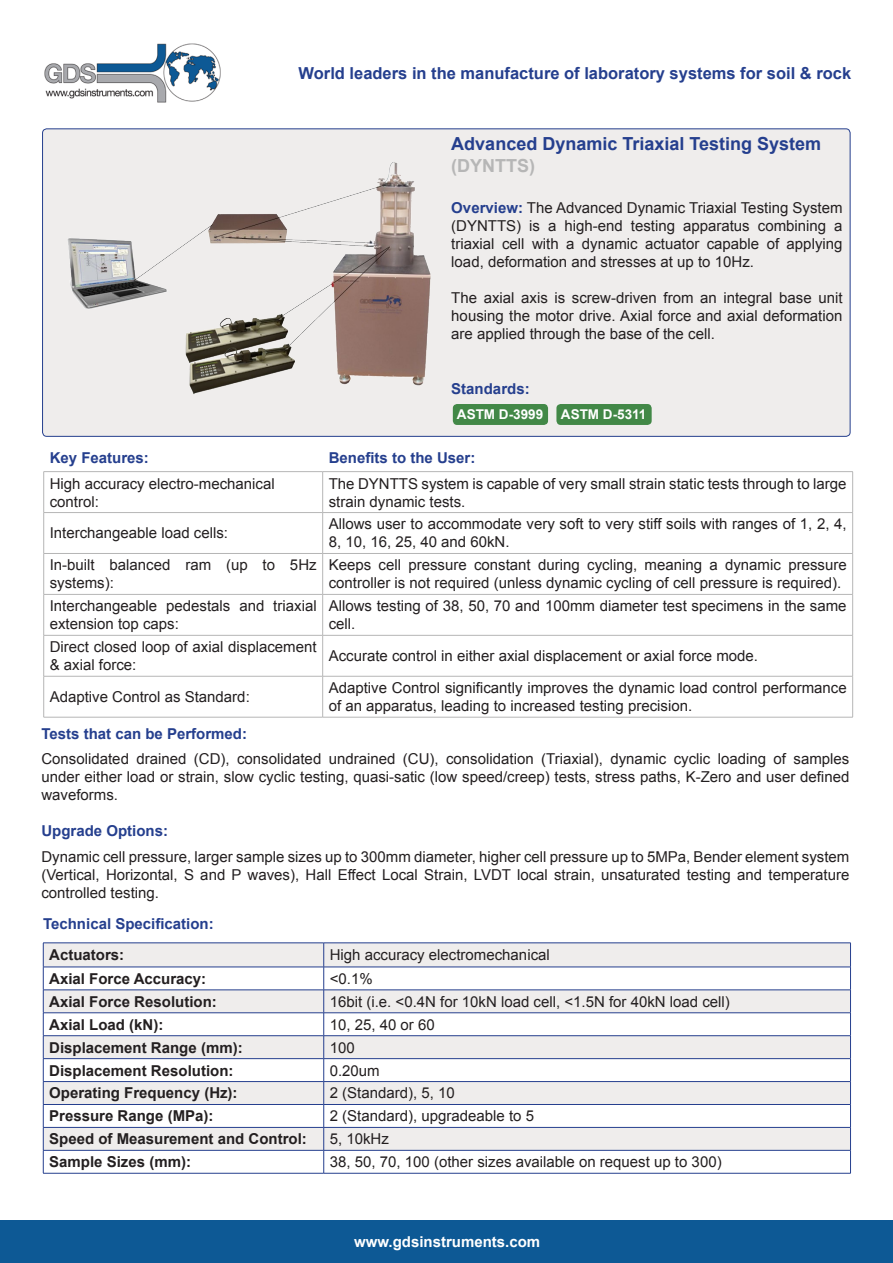
<style>
.page{position:relative;width:893px;height:1263px;background:#fff}
.page>*{position:absolute;margin:0;border:0;box-sizing:border-box;transform-origin:0 0}
.t1{font:700 18px/21.6px "Arial";color:#253f8e}
.t2{font:700 16.5px "Arial";color:#253f8e}
.t3{font:15px/18px "Arial";color:#231f20}
.t4{font:700 15px "Arial";color:#231f20}
.t5{font:700 15px "Arial";color:#253f8e}
.t6{font:700 15px "Arial";color:#fff}
.t7{font:700 13.5px "Arial";color:#fff}
.s1{color:#b6b6b6}
.s2{font-weight:700;color:#253f8e}
</style>
<div class="page">
<div style="left:43px;top:129px;width:807px;height:307px;background:#efedec;border-radius:4px"></div>
<hr style="left:44px;top:471px;width:279px;height:1px;background:#b6b6b6">
<hr style="left:43px;top:472px;width:1px;height:40px;background:#b6b6b6">
<hr style="left:323px;top:471px;width:530px;height:1px;background:#b6b6b6">
<hr style="left:322px;top:472px;width:1px;height:40px;background:#b6b6b6">
<hr style="left:852px;top:472px;width:1px;height:40px;background:#b6b6b6">
<hr style="left:44px;top:512px;width:279px;height:1px;background:#b6b6b6">
<hr style="left:43px;top:513px;width:1px;height:40px;background:#b6b6b6">
<hr style="left:323px;top:512px;width:530px;height:1px;background:#b6b6b6">
<hr style="left:322px;top:513px;width:1px;height:40px;background:#b6b6b6">
<hr style="left:852px;top:513px;width:1px;height:40px;background:#b6b6b6">
<hr style="left:44px;top:553px;width:279px;height:1px;background:#b6b6b6">
<hr style="left:43px;top:554px;width:1px;height:40px;background:#b6b6b6">
<hr style="left:323px;top:553px;width:530px;height:1px;background:#b6b6b6">
<hr style="left:322px;top:554px;width:1px;height:40px;background:#b6b6b6">
<hr style="left:852px;top:554px;width:1px;height:40px;background:#b6b6b6">
<hr style="left:44px;top:594px;width:279px;height:1px;background:#b6b6b6">
<hr style="left:43px;top:595px;width:1px;height:40px;background:#b6b6b6">
<hr style="left:323px;top:594px;width:530px;height:1px;background:#b6b6b6">
<hr style="left:322px;top:595px;width:1px;height:40px;background:#b6b6b6">
<hr style="left:852px;top:595px;width:1px;height:40px;background:#b6b6b6">
<hr style="left:44px;top:635px;width:279px;height:1px;background:#b6b6b6">
<hr style="left:43px;top:635px;width:1px;height:41px;background:#b6b6b6">
<hr style="left:323px;top:635px;width:530px;height:1px;background:#b6b6b6">
<hr style="left:322px;top:635px;width:1px;height:41px;background:#b6b6b6">
<hr style="left:852px;top:635px;width:1px;height:41px;background:#b6b6b6">
<hr style="left:44px;top:676px;width:279px;height:1px;background:#b6b6b6">
<hr style="left:43px;top:676px;width:1px;height:41px;background:#b6b6b6">
<hr style="left:323px;top:676px;width:530px;height:1px;background:#b6b6b6">
<hr style="left:322px;top:676px;width:1px;height:41px;background:#b6b6b6">
<hr style="left:852px;top:676px;width:1px;height:41px;background:#b6b6b6">
<hr style="left:44px;top:717px;width:279px;height:1px;background:#b6b6b6">
<hr style="left:323px;top:717px;width:530px;height:1px;background:#b6b6b6">
<svg style="left:44px;top:943px;width:806px;height:69px;fill:#efedec"></svg>
<div style="left:44px;top:1036px;width:806px;height:22px;background:#efedec"></div>
<svg style="left:44px;top:1059px;width:806px;height:114px"></svg>
<hr style="left:43px;top:942px;width:281px;height:1px;background:#253f8e">
<hr style="left:324px;top:942px;width:527px;height:1px;background:#253f8e">
<hr style="left:43px;top:967px;width:281px;height:1px;background:#253f8e">
<hr style="left:324px;top:967px;width:527px;height:1px;background:#253f8e">
<hr style="left:43px;top:989px;width:281px;height:1px;background:#253f8e">
<hr style="left:324px;top:989px;width:527px;height:1px;background:#253f8e">
<hr style="left:43px;top:1012px;width:281px;height:1px;background:#253f8e">
<hr style="left:324px;top:1012px;width:527px;height:1px;background:#253f8e">
<hr style="left:43px;top:1035px;width:281px;height:1px;background:#253f8e">
<hr style="left:324px;top:1035px;width:527px;height:1px;background:#253f8e">
<hr style="left:43px;top:1058px;width:281px;height:1px;background:#253f8e">
<hr style="left:324px;top:1058px;width:527px;height:1px;background:#253f8e">
<hr style="left:43px;top:1081px;width:281px;height:1px;background:#253f8e">
<hr style="left:324px;top:1081px;width:527px;height:1px;background:#253f8e">
<hr style="left:43px;top:1104px;width:281px;height:1px;background:#253f8e">
<hr style="left:324px;top:1104px;width:527px;height:1px;background:#253f8e">
<hr style="left:43px;top:1127px;width:281px;height:1px;background:#253f8e">
<hr style="left:324px;top:1127px;width:527px;height:1px;background:#253f8e">
<hr style="left:43px;top:1150px;width:281px;height:1px;background:#253f8e">
<svg style="left:43px;top:943px;width:1px;height:230px"></svg>
<hr style="left:324px;top:1150px;width:527px;height:1px;background:#253f8e">
<svg style="left:323px;top:943px;width:1px;height:230px"></svg>
<svg style="left:850px;top:943px;width:1px;height:230px"></svg>
<hr style="left:43px;top:1173px;width:281px;height:1px;background:#253f8e">
<hr style="left:324px;top:1173px;width:527px;height:1px;background:#253f8e">
<img style="left:68px;top:162px;width:363px;height:232px">
<div style="left:453px;top:404px;width:95px;height:21px;background:#428847;border-radius:4px"></div>
<div style="left:556px;top:404px;width:96px;height:21px;background:#428847;border-radius:4px"></div>
<div style="left:0;top:1220px;width:893px;height:43px;background:#0d5995"></div>
<img style="left:44px;top:43px;width:177px;height:60px">
<p class="t2" style="left:299px;top:62px;width:554px">World leaders in the manufacture of laboratory systems for soil &amp; rock</p>
<p class="t1" style="left:451px;top:133px;width:371px">Advanced Dynamic Triaxial Testing System <span class="s1">(DYNTTS)</span></p>
<p class="t3" style="left:451px;top:198px;width:393px;text-align:justify"><span class="s2">Overview:</span> The Advanced Dynamic Triaxial Testing System (DYNTTS) is a high-end testing apparatus combining a triaxial cell with a dynamic actuator capable of applying load, deformation and stresses at up to 10Hz.</p>
<p class="t3" style="left:451px;top:288px;width:393px;text-align:justify">The axial axis is screw-driven from an integral base unit housing the motor drive. Axial force and axial deformation are applied through the base of the cell.</p>
<p class="t5" style="left:451px;top:378px;width:80px">Standards:</p>
<p class="t7" style="left:457px;top:405px;width:88px">ASTM D-3999</p>
<p class="t7" style="left:561px;top:405px;width:87px">ASTM D-5311</p>
<p class="t5" style="left:50px;top:448px;width:101px">Key Features:</p>
<p class="t5" style="left:329px;top:448px;width:148px">Benefits to the User:</p>
<p class="t3" style="left:50px;top:474px;width:227px">High accuracy electro-mechanical control:</p>
<p class="t3" style="left:329px;top:474px;width:519px">The DYNTTS system is capable of very small strain static tests through to large strain dynamic tests.</p>
<p class="t3" style="left:50px;top:524px;width:180px">Interchangeable load cells:</p>
<p class="t3" style="left:329px;top:515px;width:519px">Allows user to accommodate very soft to very stiff soils with ranges of 1, 2, 4,<br>8, 10, 16, 25, 40 and 60kN.</p>
<p class="t3" style="left:50px;top:556px;width:268px">In-built balanced ram (up to 5Hz systems):</p>
<p class="t3" style="left:329px;top:556px;width:519px">Keeps cell pressure constant during cycling, meaning a dynamic pressure controller is not required (unless dynamic cycling of cell pressure is required).</p>
<p class="t3" style="left:50px;top:597px;width:268px">Interchangeable pedestals and triaxial extension top caps:</p>
<p class="t3" style="left:329px;top:597px;width:519px">Allows testing of 38, 50, 70 and 100mm diameter test specimens in the same cell.</p>
<p class="t3" style="left:50px;top:638px;width:268px">Direct closed loop of axial displacement &amp; axial force:</p>
<p class="t3" style="left:329px;top:647px;width:431px">Accurate control in either axial displacement or axial force mode.</p>
<p class="t3" style="left:50px;top:688px;width:202px">Adaptive Control as Standard:</p>
<p class="t3" style="left:329px;top:679px;width:519px">Adaptive Control significantly improves the dynamic load control performance of an apparatus, leading to increased testing precision.</p>
<p class="t5" style="left:41px;top:723px;width:207px">Tests that can be Performed:</p>
<p class="t3" style="left:41px;top:750px;width:809px;text-align:justify">Consolidated drained (CD), consolidated undrained (CU), consolidation (Triaxial), dynamic cyclic loading of samples under either load or strain, slow cyclic testing, quasi-satic (low speed/creep) tests, stress paths, K-Zero and user defined waveforms.</p>
<p class="t5" style="left:41px;top:820px;width:128px">Upgrade Options:</p>
<p class="t3" style="left:41px;top:847px;width:809px;text-align:justify">Dynamic cell pressure, larger sample sizes up to 300mm diameter, higher cell pressure up to 5MPa, Bender element system (Vertical, Horizontal, S and P waves), Hall Effect Local Strain, LVDT local strain, unsaturated testing and temperature controlled testing.</p>
<p class="t5" style="left:43px;top:914px;width:172px">Technical Specification:</p>
<p class="t4" style="left:49px;top:944px;width:76px">Actuators:</p>
<p class="t3" style="left:330px;top:945px;width:222px">High accuracy electromechanical</p>
<p class="t4" style="left:49px;top:968px;width:159px">Axial Force Accuracy:</p>
<p class="t3" style="left:330px;top:969px;width:44px">&lt;0.1%</p>
<p class="t4" style="left:49px;top:991px;width:169px">Axial Force Resolution:</p>
<p class="t3" style="left:330px;top:992px;width:402px">16bit (i.e. &lt;0.4N for 10kN load cell, &lt;1.5N for 40kN load cell)</p>
<p class="t4" style="left:49px;top:1014px;width:116px">Axial Load (kN):</p>
<p class="t3" style="left:330px;top:1015px;width:107px">10, 25, 40 or 60</p>
<p class="t4" style="left:49px;top:1037px;width:195px">Displacement Range (mm):</p>
<p class="t3" style="left:330px;top:1038px;width:27px">100</p>
<p class="t4" style="left:49px;top:1060px;width:186px">Displacement Resolution:</p>
<p class="t3" style="left:330px;top:1061px;width:52px">0.20um</p>
<p class="t4" style="left:49px;top:1083px;width:190px">Operating Frequency (Hz):</p>
<p class="t3" style="left:330px;top:1084px;width:127px">2 (Standard), 5, 10</p>
<p class="t4" style="left:49px;top:1105px;width:166px">Pressure Range (MPa):</p>
<p class="t3" style="left:330px;top:1107px;width:206px">2 (Standard), upgradeable to 5</p>
<p class="t4" style="left:49px;top:1128px;width:259px">Speed of Measurement and Control:</p>
<p class="t3" style="left:330px;top:1130px;width:61px">5, 10kHz</p>
<p class="t4" style="left:49px;top:1151px;width:143px">Sample Sizes (mm):</p>
<p class="t3" style="left:330px;top:1153px;width:393px">38, 50, 70, 100 (other sizes available on request up to 300)</p>
<p class="t6" style="left:354px;top:1231px;width:188px">www.gdsinstruments.com</p>
</div>
